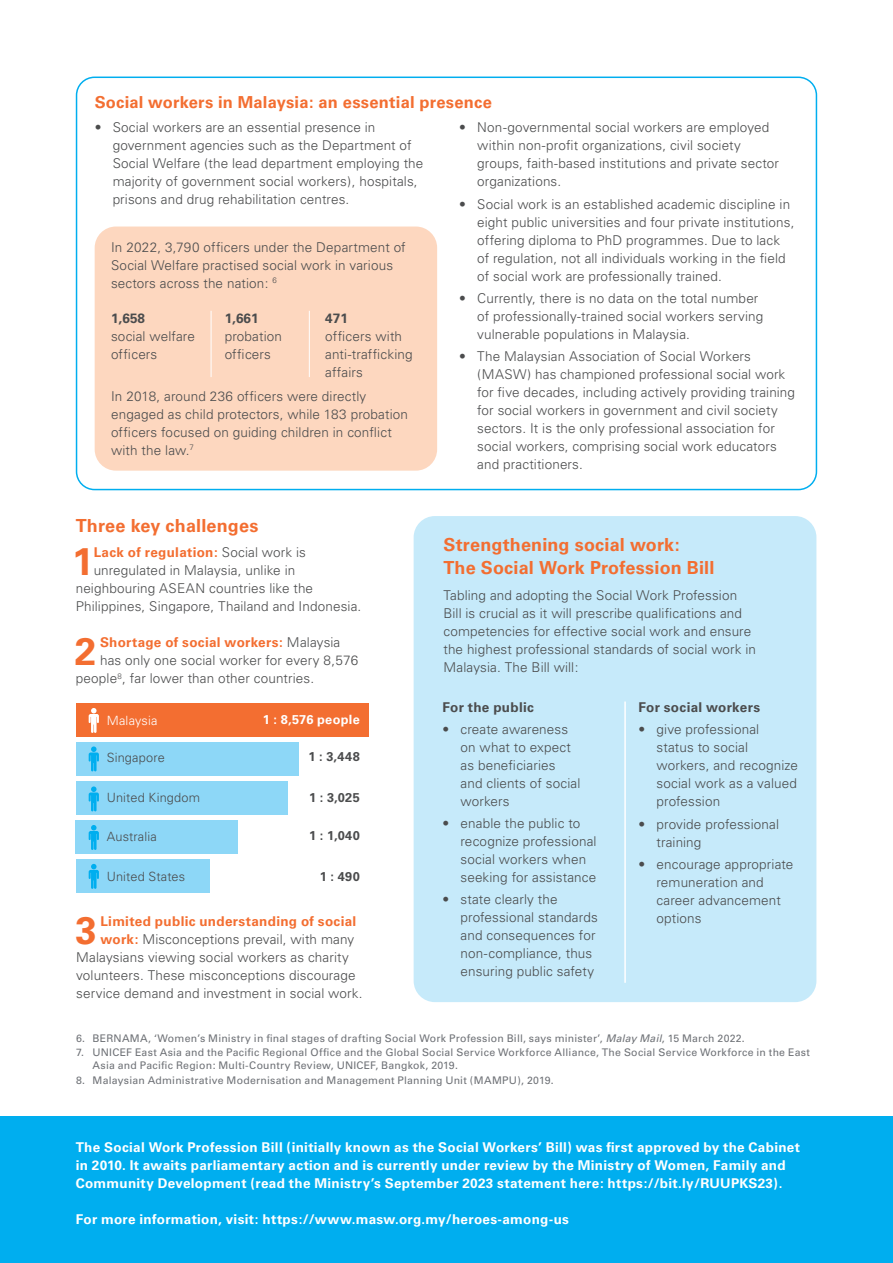
<style>
.page{position:relative;width:893px;height:1263px;background:#fff}
.page>*{position:absolute;margin:0;border:0;box-sizing:border-box;transform-origin:0 0}
.t1{font:700 38.4px "Univers";color:#f36e31}
.t2{font:700 18px/23px "Univers";letter-spacing:.01em;color:#f36e31}
.t3{font:700 16.5px "Univers";letter-spacing:.015em;color:#f36e31}
.t4{font:300 13.5px/18px "Univers";letter-spacing:.01em;color:#4b4c4d}
.t5{font:700 13.5px/18px "Univers";letter-spacing:.02em;color:#fff}
.t6{font:700 13.5px "Univers";letter-spacing:.025em;color:#f36e31}
.t7{font:700 13.5px "Univers";letter-spacing:.02em;color:#4b4c4d}
.t8{font:300 12.75px "Univers";letter-spacing:.01em;color:#4b4c4d}
.t9{font:700 12.75px "Univers";letter-spacing:.035em;color:#4b4c4d}
.t10{font:700 12.75px "Univers";letter-spacing:.025em;color:#fff}
.t11{font:300 12.75px "Univers";letter-spacing:.01em;color:#fff}
.t12{font:10.5px/12.8px "Univers";letter-spacing:.02em;color:#6e7176}
.s1{font-weight:300;color:#4b4c4d}
.s2{font-weight:700;color:#f36e31}
.s3{font-style:italic}
</style>
<div class="page">
<div style="left:0;top:1116px;width:893px;height:147px;background:#00aeef"></div>
<div style="left:76px;top:77px;width:741px;height:413px;border:2px solid #00aeef;border-radius:18px"></div>
<div style="left:95px;top:227px;width:342px;height:244px;background:#fdd7bf;border-radius:21px"></div>
<div style="left:414px;top:516px;width:402px;height:486px;background:#c6eafa;border-radius:21px"></div>
<hr style="left:624px;top:701px;width:2px;height:282px;background:#fff">
<div style="left:76px;top:820px;width:162px;height:34px;background:#8dd7f7"></div>
<div style="left:76px;top:859px;width:133px;height:34px;background:#8dd7f7"></div>
<div style="left:76px;top:742px;width:223px;height:34px;background:#8dd7f7"></div>
<div style="left:76px;top:781px;width:212px;height:34px;background:#8dd7f7"></div>
<div style="left:76px;top:703px;width:293px;height:34px;background:#f36e31"></div>
<svg style="left:89px;top:864px;width:10px;height:25px"></svg>
<svg style="left:89px;top:825px;width:10px;height:25px"></svg>
<svg style="left:89px;top:786px;width:10px;height:25px"></svg>
<svg style="left:89px;top:746px;width:10px;height:25px"></svg>
<svg style="left:89px;top:708px;width:10px;height:25px"></svg>
<hr style="left:211px;top:311px;width:1px;height:66px;background:#fff">
<hr style="left:309px;top:311px;width:1px;height:66px;background:#fff">
<p class="t3" style="left:95px;top:93px;width:399px">Social workers in Malaysia: an essential presence</p>
<p class="t4" style="left:113px;top:118px;width:312px;text-indent:-18px">• Social workers are an essential presence in government agencies such as the Department of Social Welfare (the lead department employing the majority of government social workers), hospitals, prisons and drug rehabilitation centres.</p>
<p class="t4" style="left:111px;top:238px;width:296px">In 2022, 3,790 officers under the Department of<br>Social Welfare practised social work in various sectors across the nation: <sup>6</sup></p>
<p class="t7" style="left:111px;top:310px;width:36px">1,658</p>
<p class="t4" style="left:111px;top:327px;width:85px">social welfare officers</p>
<p class="t7" style="left:225px;top:310px;width:36px">1,661</p>
<p class="t4" style="left:225px;top:327px;width:59px">probation officers</p>
<p class="t7" style="left:325px;top:310px;width:24px">471</p>
<p class="t4" style="left:325px;top:327px;width:89px">officers with anti-trafficking affairs</p>
<p class="t4" style="left:111px;top:387px;width:298px">In 2018, around 236 officers were directly engaged as child protectors, while 183 probation officers focused on guiding children in conflict with the law.<sup>7</sup></p>
<h2 class="t2" style="left:76px;top:514px;width:184px">Three key challenges</h2>
<h1 class="t1" style="left:72px;top:539px;width:23px">1</h1>
<p class="t6" style="left:94px;top:544px;width:214px">Lack of regulation: <span class="s1">Social work is</span></p>
<p class="t4" style="left:94px;top:561px;width:203px">unregulated in Malaysia, unlike in</p>
<p class="t4" style="left:76px;top:579px;width:239px">neighbouring ASEAN countries like the</p>
<p class="t4" style="left:76px;top:597px;width:287px">Philippines, Singapore, Thailand and Indonesia.</p>
<h1 class="t1" style="left:75px;top:629px;width:23px">2</h1>
<p class="t6" style="left:100px;top:634px;width:242px">Shortage of social workers: <span class="s1">Malaysia</span></p>
<p class="t4" style="left:100px;top:651px;width:260px">has only one social worker for every 8,576</p>
<p class="t4" style="left:76px;top:669px;width:240px">people<sup>8</sup>, far lower than other countries.</p>
<p class="t11" style="left:107px;top:712px;width:52px">Malaysia</p>
<p class="t10" style="left:263px;top:712px;width:99px">1 : 8,576 people</p>
<p class="t8" style="left:107px;top:750px;width:60px">Singapore</p>
<p class="t9" style="left:308px;top:749px;width:53px">1 : 3,448</p>
<p class="t8" style="left:107px;top:790px;width:95px">United Kingdom</p>
<p class="t9" style="left:309px;top:790px;width:52px">1 : 3,025</p>
<p class="t8" style="left:107px;top:828px;width:51px">Australia</p>
<p class="t9" style="left:309px;top:828px;width:52px">1 : 1,040</p>
<p class="t8" style="left:107px;top:869px;width:80px">United States</p>
<p class="t9" style="left:320px;top:868px;width:42px">1 : 490</p>
<h1 class="t1" style="left:75px;top:908px;width:23px">3</h1>
<p class="t6" style="left:101px;top:913px;width:257px">Limited public understanding of social</p>
<p class="t4" style="left:101px;top:930px;width:255px"><span class="s2">work:</span> Misconceptions prevail, with many</p>
<p class="t4" style="left:76px;top:948px;width:274px">Malaysians viewing social workers as charity</p>
<p class="t4" style="left:76px;top:966px;width:281px">volunteers. These misconceptions discourage</p>
<p class="t4" style="left:76px;top:984px;width:288px">service demand and investment in social work.</p>
<p class="t4" style="left:477px;top:118px;width:303px;text-indent:-18px">• Non-governmental social workers are employed within non-profit organizations, civil society groups, faith-based institutions and private sector organizations.</p>
<p class="t4" style="left:477px;top:195px;width:319px;text-indent:-18px">• Social work is an established academic discipline in eight public universities and four private institutions, offering diploma to PhD programmes. Due to lack of regulation, not all individuals working in the field of social work are professionally trained.</p>
<p class="t4" style="left:477px;top:289px;width:288px;text-indent:-18px">• Currently, there is no data on the total number of professionally-trained social workers serving vulnerable populations in Malaysia.</p>
<p class="t4" style="left:477px;top:347px;width:319px;text-indent:-18px">• The Malaysian Association of Social Workers (MASW) has championed professional social work for five decades, including actively providing training for social workers in government and civil society sectors. It is the only professional association for social workers, comprising social work educators and practitioners.</p>
<h2 class="t2" style="left:443px;top:533px;width:272px">Strengthening social work:<br>The Social Work Profession Bill</h2>
<p class="t4" style="left:443px;top:586px;width:314px">Tabling and adopting the Social Work Profession Bill is crucial as it will prescribe qualifications and competencies for effective social work and ensure the highest professional standards of social work in Malaysia. The Bill will:</p>
<p class="t7" style="left:443px;top:699px;width:93px">For the public</p>
<p class="t4" style="left:461px;top:720px;width:121px;text-indent:-18px">• create awareness on what to expect as beneficiaries and clients of social workers</p>
<p class="t4" style="left:461px;top:814px;width:138px;text-indent:-18px">• enable the public to recognize professional social workers when seeking for assistance</p>
<p class="t4" style="left:461px;top:890px;width:139px;text-indent:-18px">• state clearly the professional standards and consequences for non-compliance, thus ensuring public safety</p>
<p class="t7" style="left:638px;top:699px;width:123px">For social workers</p>
<p class="t4" style="left:656px;top:721px;width:143px;text-indent:-18px">• give professional status to social workers, and recognize social work as a valued profession</p>
<p class="t4" style="left:656px;top:815px;width:124px;text-indent:-18px">• provide professional training</p>
<p class="t4" style="left:656px;top:855px;width:138px;text-indent:-18px">• encourage appropriate remuneration and career advancement options</p>
<p class="t12" style="left:76px;top:1031px;width:670px">6. BERNAMA, ‘Women’s Ministry in final stages of drafting Social Work Profession Bill, says minister’, <span class="s3">Malay Mail</span>, 15 March 2022.</p>
<p class="t12" style="left:93px;top:1046px;width:719px;text-indent:-16px">7. UNICEF East Asia and the Pacific Regional Office and the Global Social Service Workforce Alliance, The Social Service Workforce in the East<br>Asia and Pacific Region: Multi-Country Review, UNICEF, Bangkok, 2019.</p>
<p class="t12" style="left:76px;top:1074px;width:479px">8. Malaysian Administrative Modernisation and Management Planning Unit (MAMPU), 2019.</p>
<p class="t5" style="left:76px;top:1138px;width:726px">The Social Work Profession Bill (initially known as the Social Workers’ Bill) was first approved by the Cabinet in 2010. It awaits parliamentary action and is currently under review by the Ministry of Women, Family and<br>Community Development (read the Ministry’s September 2023 statement here: https://bit.ly/RUUPKS23).</p>
<p class="t5" style="left:76px;top:1210px;width:495px">For more information, visit: https://www.masw.org.my/heroes-among-us</p>
</div>
